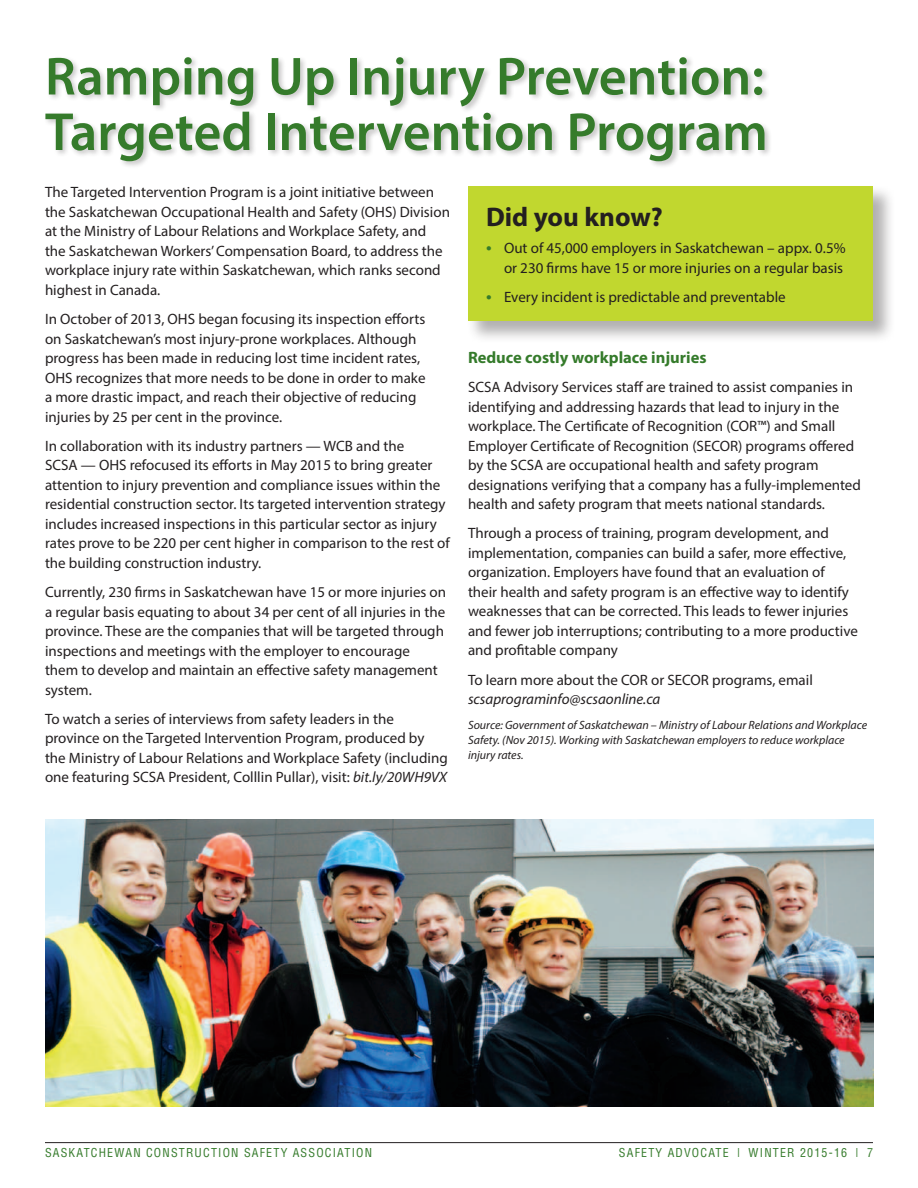
<style>
.page{position:relative;width:918px;height:1188px;background:#fff}
.page>*{position:absolute;margin:0;border:0;box-sizing:border-box;transform-origin:0 0}
._36_pt_head{font:600 54px/55.5px "Myriad Pro";color:#357b2b}
._18_pt_subhead{font:700 27px "Myriad Pro";color:#231f20}
._11_pt_subhead_green{font:700 16.5px "Myriad Pro";color:#357b2b}
.text{font:15px/19.5px "Myriad Pro";color:#231f20}
.source{font:italic 12px/15px "Myriad Pro";color:#231f20}
.t1{font:condensed 12px "Helvetica";letter-spacing:.1em;color:#357b2b}
.s1{font-style:italic}
.s2{font-weight:600;font-size:18px;color:#357b2b}
</style>
<div class="page">
<hr style="left:45px;top:1142px;width:828px;height:1px;background:#231f20">
<div style="left:467px;top:185px;width:428px;height:158px;background:#231f20;opacity:.35"></div>
<div style="left:468px;top:186px;width:405px;height:135px;background:#c1d72f"></div>
<div style="left:43px;top:55px;width:729px;height:114px;background:#231f20;opacity:.25"></div>
<img style="left:45px;top:819px;width:828px;height:288px">
<p class="_36_pt_head" style="left:45px;top:47px;width:724px">Ramping Up Injury Prevention:<br>Targeted Intervention Program</p>
<p class="text" style="left:45px;top:182px;width:407px">The Targeted Intervention Program is a joint initiative between the Saskatchewan Occupational Health and Safety (OHS) Division at the Ministry of Labour Relations and Workplace Safety, and the Saskatchewan Workers’ Compensation Board, to address the workplace injury rate within Saskatchewan, which ranks second highest in Canada.</p>
<p class="text" style="left:45px;top:309px;width:382px">In October of 2013, OHS began focusing its inspection efforts on Saskatchewan’s most injury-prone workplaces. Although progress has been made in reducing lost time incident rates, OHS recognizes that more needs to be done in order to make a more drastic impact, and reach their objective of reducing injuries by 25 per cent in the province.</p>
<p class="text" style="left:45px;top:436px;width:406px">In collaboration with its industry partners — WCB and the<br>SCSA — OHS refocused its efforts in May 2015 to bring greater attention to injury prevention and compliance issues within the residential construction sector. Its targeted intervention strategy includes increased inspections in this particular sector as injury rates prove to be 220 per cent higher in comparison to the rest of the building construction industry.</p>
<p class="text" style="left:45px;top:582px;width:403px">Currently, 230 firms in Saskatchewan have 15 or more injuries on a regular basis equating to about 34 per cent of all injuries in the province. These are the companies that will be targeted through inspections and meetings with the employer to encourage them to develop and maintain an effective safety management system.</p>
<p class="text" style="left:45px;top:709px;width:404px">To watch a series of interviews from safety leaders in the province on the Targeted Intervention Program, produced by the Ministry of Labour Relations and Workplace Safety (including one featuring SCSA President, Colllin Pullar), visit: <span class="s1">bit.ly/20WH9VX</span></p>
<p class="_18_pt_subhead" style="left:486px;top:199px;width:178px">Did you know?</p>
<p class="text" style="left:486px;top:238px;width:361px;text-align:right"><span class="s2">•</span> Out of 45,000 employers in Saskatchewan – appx. 0.5% or 230 firms have 15 or more injuries on a regular basis</p>
<p class="text" style="left:486px;top:287px;width:301px"><span class="s2">•</span> Every incident is predictable and preventable</p>
<p class="_11_pt_subhead_green" style="left:468px;top:347px;width:240px">Reduce costly workplace injuries</p>
<p class="text" style="left:468px;top:377px;width:394px">SCSA Advisory Services staff are trained to assist companies in identifying and addressing hazards that lead to injury in the workplace. The Certificate of Recognition (COR™) and Small Employer Certificate of Recognition (SECOR) programs offered by the SCSA are occupational health and safety program designations verifying that a company has a fully-implemented health and safety program that meets national standards.</p>
<p class="text" style="left:468px;top:523px;width:391px">Through a process of training, program development, and implementation, companies can build a safer, more effective, organization. Employers have found that an evaluation of<br>their health and safety program is an effective way to identify weaknesses that can be corrected. This leads to fewer injuries and fewer job interruptions; contributing to a more productive and profitable company</p>
<p class="text" style="left:468px;top:670px;width:346px">To learn more about the COR or SECOR programs, email <span class="s1">scsaprograminfo@scsaonline.ca</span></p>
<p class="source" style="left:468px;top:717px;width:401px">Source: Government of Saskatchewan – Ministry of Labour Relations and Workplace<br>Safety. (Nov 2015). Working with Saskatchewan employers to reduce workplace injury rates.</p>
<p class="t1" style="left:45px;top:1145px;width:329px">SASKATCHEWAN CONSTRUCTION SAFETY ASSOCIATION</p>
<p class="t1" style="left:619px;top:1145px;width:256px">SAFETY ADVOCATE | WINTER 2015-16 | 7</p>
</div>
